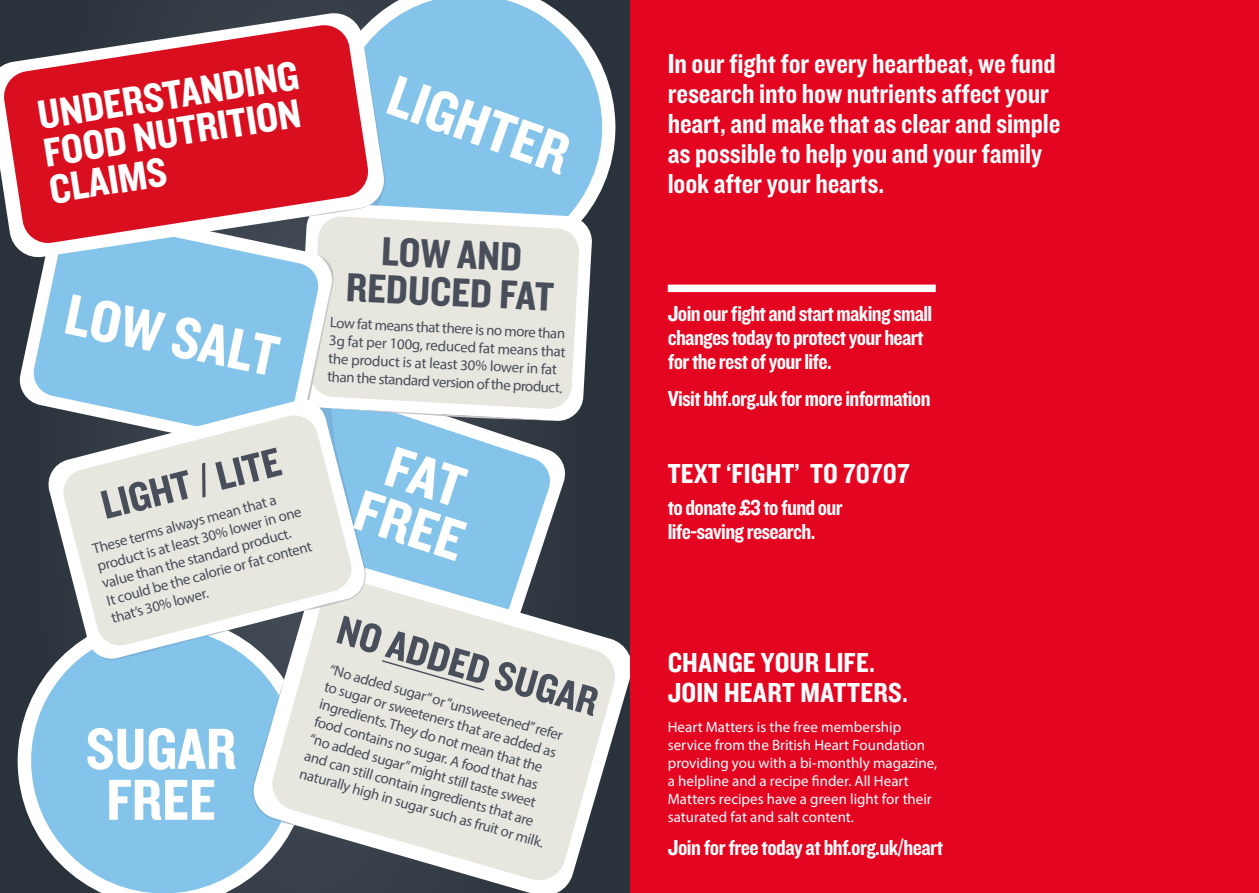
<style>
.page{position:relative;width:1259px;height:893px;background:#fff}
.page>*{position:absolute;margin:0;border:0;box-sizing:border-box;transform-origin:0 0}
.t1{font:60px/51px "Knockout HTF50 Welterweight";color:#fff;text-align:center}
.t2{font:42px "Knockout HTF50 Welterweight";color:#484f5b}
.t3{font:42px "Knockout HTF50 Welterweight";color:#fff}
.t4{font:28.5px/30px "Knockout HTF50 Welterweight";letter-spacing:-.005em;color:#fff}
.t5{font:28.5px/30px "Knockout HTF50 Welterweight";letter-spacing:.02em;color:#fff}
.t6{font:22.5px/24px "Knockout HTF50 Welterweight";letter-spacing:-.03em;color:#fff}
.t7{font:15px/18px "Myriad Pro";color:#484f5b}
.t8{font:15px/18px "Myriad Pro";color:#fff}
</style>
<div class="page">
<div style="left:629px;top:0;width:630px;height:893px;background:#e40521"></div>
<div style="left:0;top:0;width:629px;height:893px;background:#2a323b"></div>
<svg style="left:324px;top:0;width:291px;height:188px"></svg>
<svg style="left:337px;top:0;width:265px;height:206px;background:#86bfe3"></svg>
<svg style="left:386px;top:202px;width:206px;height:219px"></svg>
<svg style="left:335px;top:216px;width:245px;height:193px;background:#e8e7e1"></svg>
<svg style="left:19px;top:259px;width:316px;height:143px"></svg>
<svg style="left:18px;top:662px;width:231px;height:231px"></svg>
<div style="left:31px;top:628px;width:265px;height:265px;background:#84c4eb;border-radius:50%"></div>
<div style="left:32px;top:259px;width:275px;height:148px;background:#84c4eb"></div>
<svg style="left:249px;top:642px;width:380px;height:251px"></svg>
<svg style="left:269px;top:611px;width:349px;height:272px;background:#cecfcb"></svg>
<svg style="left:46px;top:398px;width:322px;height:264px"></svg>
<svg style="left:61px;top:413px;width:293px;height:235px;background:#d5d6d3"></svg>
<svg style="left:307px;top:259px;width:27px;height:141px;background:#e2eaec"></svg>
<svg style="left:0;top:11px;width:386px;height:248px"></svg>
<svg style="left:2px;top:23px;width:368px;height:222px;background:#cb3c48"></svg>
<svg style="left:303px;top:407px;width:256px;height:204px;background:#a3c9df"></svg>
<svg style="left:98px;top:630px;width:130px;height:30px"></svg>
<svg style="left:252px;top:679px;width:42px;height:146px"></svg>
<svg style="left:380px;top:659px;width:105px;height:33px;background:#e0dfd9"></svg>
<div style="left:668px;top:285px;width:267px;height:7px;background:#fff"></div>
<div style="left:501px;top:280px;width:53px;height:31px;background:#e7e6df"></div>
<svg style="left:278px;top:47px;width:107px;height:170px;background:#d95361"></svg>
<h2 class="t3" style="left:177px;top:71px;width:117px;rotate:-9deg">andi ng</h2>
<h2 class="t3" style="left:34px;top:94px;width:64px;rotate:-9deg">Underst</h2>
<h2 class="t3" style="left:130px;top:117px;width:43px;rotate:-9deg">nutritio</h2>
<h2 class="t3" style="left:46px;top:168px;width:87px;rotate:-9deg">cl aims</h2>
<h2 class="t3" style="left:40px;top:131px;width:20px;rotate:-9deg">food</h2>
<h1 class="t1" style="left:71px;top:290px;width:218px;rotate:12deg">LOW SALT</h1>
<h1 class="t1" style="left:398px;top:71px;width:190px;rotate:20deg">LIGHTER</h1>
<h2 class="t2" style="left:383px;top:228px;width:139px;rotate:3deg">Low and</h2>
<h2 class="t2" style="left:347px;top:264px;width:20px;rotate:3deg">reduced</h2>
<p class="t7" style="left:330px;top:313px;width:238px;rotate:3deg">Low fat means that there is no more than 3g fat per 100g, reduced fat means that the product is at least 30% lower in fat than the standard version of the product.</p>
<h1 class="t1" style="left:379px;top:437px;width:113px;text-align:left;rotate:18deg">FAT<br>FREE</h1>
<h2 class="t2" style="left:192px;top:460px;width:38px;rotate:-14deg">/ lite</h2>
<h2 class="t2" style="left:97px;top:484px;width:38px;rotate:-14deg">Light</h2>
<p class="t7" style="left:90px;top:540px;width:214px;rotate:-15deg">These terms always mean that a product is at least 30% lower in one value than the standard product.<br>It could be the calorie or fat content that’s 30% lower.</p>
<h2 class="t2" style="left:344px;top:607px;width:271px;rotate:16deg">NO ADDED SUGAR</h2>
<p class="t7" style="left:332px;top:660px;width:255px;rotate:16deg">“No added sugar” or “unsweetened” refer to sugar or sweeteners that are added as ingredients. They do not mean that the food contains no sugar. A food that has “no added sugar” might still taste sweet and can still contain ingredients that are naturally high in sugar such as fruit or milk.</p>
<h1 class="t1" style="left:86px;top:725px;width:152px">SUGAR<br>FREE</h1>
<h3 class="t4" style="left:668px;top:50px;width:394px">In our fight for every heartbeat, we fund research into how nutrients affect your heart, and make that as clear and simple as possible to help you and your family look after your hearts.</h3>
<h3 class="t6" style="left:668px;top:302px;width:266px">Join our fight and start making small changes today to protect your heart for the rest of your life.</h3>
<h3 class="t6" style="left:668px;top:387px;width:264px">Visit bhf.org.uk for more information</h3>
<h3 class="t4" style="left:668px;top:460px;width:243px">TEXT ‘FIGHT’ TO 70707</h3>
<h3 class="t6" style="left:668px;top:497px;width:177px">to donate £3 to fund our life-saving research.</h3>
<h3 class="t5" style="left:668px;top:648px;width:209px">Change your life.<br>Join Heart Matters</h3>
<h3 class="t4" style="left:902px;top:678px;width:7px">.</h3>
<p class="t8" style="left:668px;top:718px;width:271px">Heart Matters is the free membership service from the British Heart Foundation providing you with a bi-monthly magazine, a helpline and a recipe finder. All Heart Matters recipes have a green light for their saturated fat and salt content.</p>
<h3 class="t6" style="left:668px;top:836px;width:277px">Join for free today at bhf.org.uk/heart</h3>
</div>
